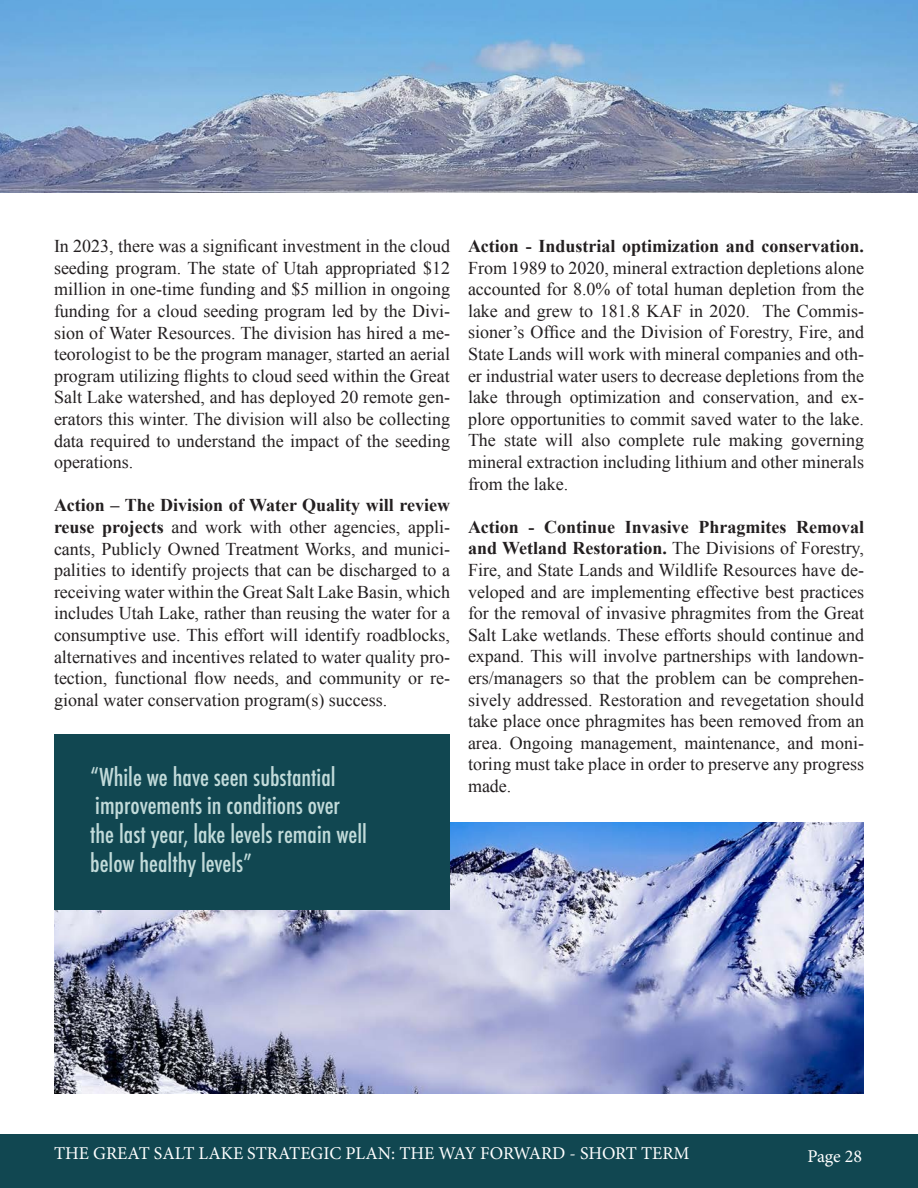
<style>
.page{position:relative;width:918px;height:1188px;background:#fff}
.page>*{position:absolute;margin:0;border:0;box-sizing:border-box;transform-origin:0 0}
.Pullquote_Light{font:500 condensed 24px/28.8px "Futura";color:#c2dbda}
.Body{font:18px/21.6px "Times New Roman";color:#231f20;text-align:justify}
.t1{font:18px "Minion Pro";color:#fff}
.s1{font-weight:700}
</style>
<div class="page">
<div style="left:0;top:1134px;width:918px;height:54px;background:#114751"></div>
<img style="left:0;top:0;width:918px;height:192px">
<img style="left:54px;top:822px;width:810px;height:272px">
<div style="left:54px;top:734px;width:396px;height:176px;background:#114751"></div>
<p class="Body" style="left:54px;top:235px;width:398px">In 2023, there was a significant investment in the cloud seeding program. The state of Utah appropriated $12 million in one-time funding and $5 million in ongoing funding for a cloud seeding program led by the Divi&shy;sion of Water Resources. The division has hired a me&shy;teorologist to be the program manager, started an aerial program utilizing flights to cloud seed within the Great Salt Lake watershed, and has deployed 20 remote gen&shy;erators this winter. The division will also be collecting data required to understand the impact of the seeding operations.</p>
<p class="Body" style="left:54px;top:494px;width:398px"><span class="s1">Action – The Division of Water Quality will review reuse projects</span> and work with other agencies, appli&shy;cants, Publicly Owned Treatment Works, and munici&shy;palities to identify projects that can be discharged to a receiving water within the Great Salt Lake Basin, which includes Utah Lake, rather than reusing the water for a consumptive use. This effort will identify roadblocks, alternatives and incentives related to water quality pro&shy;tection, functional flow needs, and community or re&shy;gional water conservation program(s) success.</p>
<p class="Pullquote_Light" style="left:90px;top:762px;width:278px">“While we have seen substantial improvements in conditions over<br>the last year, lake levels remain well below healthy levels”</p>
<p class="Body" style="left:468px;top:235px;width:398px"><span class="s1">Action - Industrial optimization and conservation.<br></span>From 1989 to 2020, mineral extraction depletions alone accounted for 8.0% of total human depletion from the lake and grew to 181.8 KAF in 2020. The Commis&shy;sioner’s Office and the Division of Forestry, Fire, and State Lands will work with mineral companies and oth&shy;er industrial water users to decrease depletions from the lake through optimization and conservation, and ex&shy;plore opportunities to commit saved water to the lake.<br>The state will also complete rule making governing mineral extraction including lithium and other minerals from the lake.</p>
<p class="Body" style="left:468px;top:516px;width:398px"><span class="s1">Action - Continue Invasive Phragmites Removal and Wetland Restoration.</span> The Divisions of Forestry, Fire, and State Lands and Wildlife Resources have de&shy;veloped and are implementing effective best practices for the removal of invasive phragmites from the Great Salt Lake wetlands. These efforts should continue and expand. This will involve partnerships with landown&shy;ers/managers so that the problem can be comprehen&shy;sively addressed. Restoration and revegetation should take place once phragmites has been removed from an area. Ongoing management, maintenance, and moni&shy;toring must take place in order to preserve any progress made.</p>
<p class="t1" style="left:54px;top:1141px;width:637px">THE GREAT SALT LAKE STRATEGIC PLAN: THE WAY FORWARD - SHORT TERM</p>
<p class="t1" style="left:807px;top:1144px;width:56px">Page 28</p>
</div>
